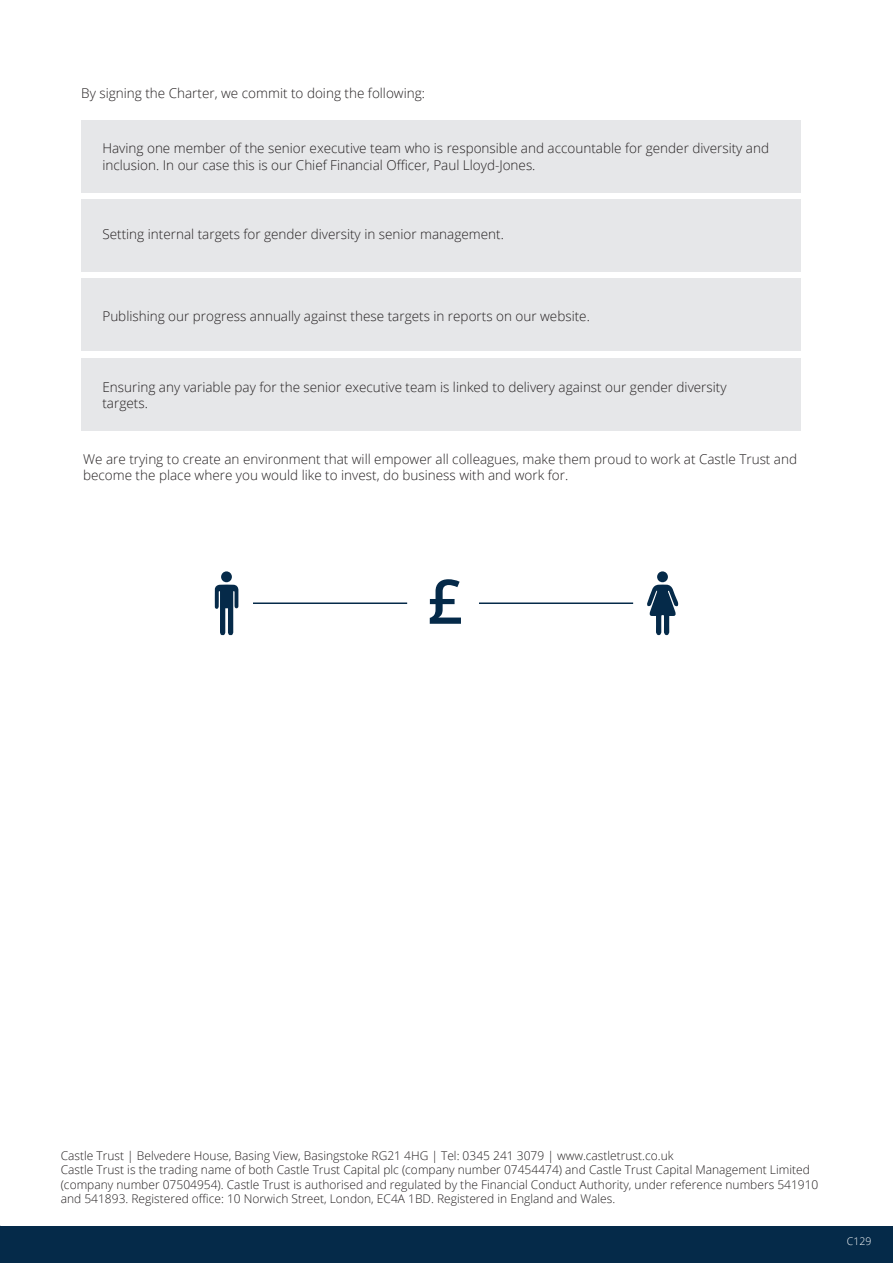
<style>
.page{position:relative;width:893px;height:1263px;background:#fff}
.page>*{position:absolute;margin:0;border:0;box-sizing:border-box;transform-origin:0 0}
.t1{font:600 61.5px "Open Sans";color:#052a49}
.t2{font:300 13.5px/16.2px "Open Sans";color:#231f20}
.t3{font:300 12px/14.4px "Open Sans";color:#231f20}
.t4{font:300 10.5px "Open Sans";color:#fff}
</style>
<div class="page">
<div style="left:0;top:1226px;width:893px;height:37px;background:#052a49"></div>
<div style="left:81px;top:120px;width:720px;height:72px;background:#e6e7e9"></div>
<div style="left:81px;top:199px;width:720px;height:73px;background:#e6e7e9"></div>
<div style="left:81px;top:279px;width:720px;height:72px;background:#e6e7e9"></div>
<div style="left:81px;top:358px;width:720px;height:73px;background:#e6e7e9"></div>
<svg style="left:215px;top:585px;width:23px;height:50px"></svg>
<div style="left:221px;top:571px;width:11px;height:11px;background:#052a49;border-radius:50%"></div>
<svg style="left:647px;top:585px;width:31px;height:50px"></svg>
<div style="left:657px;top:571px;width:11px;height:11px;background:#052a49;border-radius:50%"></div>
<hr style="left:253px;top:602px;width:154px;height:2px;background:#052a49">
<hr style="left:479px;top:602px;width:154px;height:2px;background:#052a49">
<p class="t2" style="left:81px;top:84px;width:345px">By signing the Charter, we commit to doing the following:</p>
<p class="t2" style="left:102px;top:140px;width:668px">Having one member of the senior executive team who is responsible and accountable for gender diversity and inclusion. In our case this is our Chief Financial Officer, Paul Lloyd-Jones.</p>
<p class="t2" style="left:102px;top:225px;width:403px">Setting internal targets for gender diversity in senior management.</p>
<p class="t2" style="left:102px;top:308px;width:489px">Publishing our progress annually against these targets in reports on our website.</p>
<p class="t2" style="left:102px;top:378px;width:626px">Ensuring any variable pay for the senior executive team is linked to delivery against our gender diversity targets.</p>
<p class="t2" style="left:83px;top:451px;width:716px">We are trying to create an environment that will empower all colleagues, make them proud to work at Castle Trust and become the place where you would like to invest, do business with and work for.</p>
<h1 class="t1" style="left:428px;top:559px;width:37px">£</h1>
<p class="t3" style="left:61px;top:1148px;width:759px">Castle Trust | Belvedere House, Basing View, Basingstoke RG21 4HG | Tel: 0345 241 3079 | www.castletrust.co.uk<br>Castle Trust is the trading name of both Castle Trust Capital plc (company number 07454474) and Castle Trust Capital Management Limited (company number 07504954). Castle Trust is authorised and regulated by the Financial Conduct Authority, under reference numbers 541910 and 541893. Registered office: 10 Norwich Street, London, EC4A 1BD. Registered in England and Wales.</p>
<p class="t4" style="left:847px;top:1234px;width:26px">C129</p>
</div>
